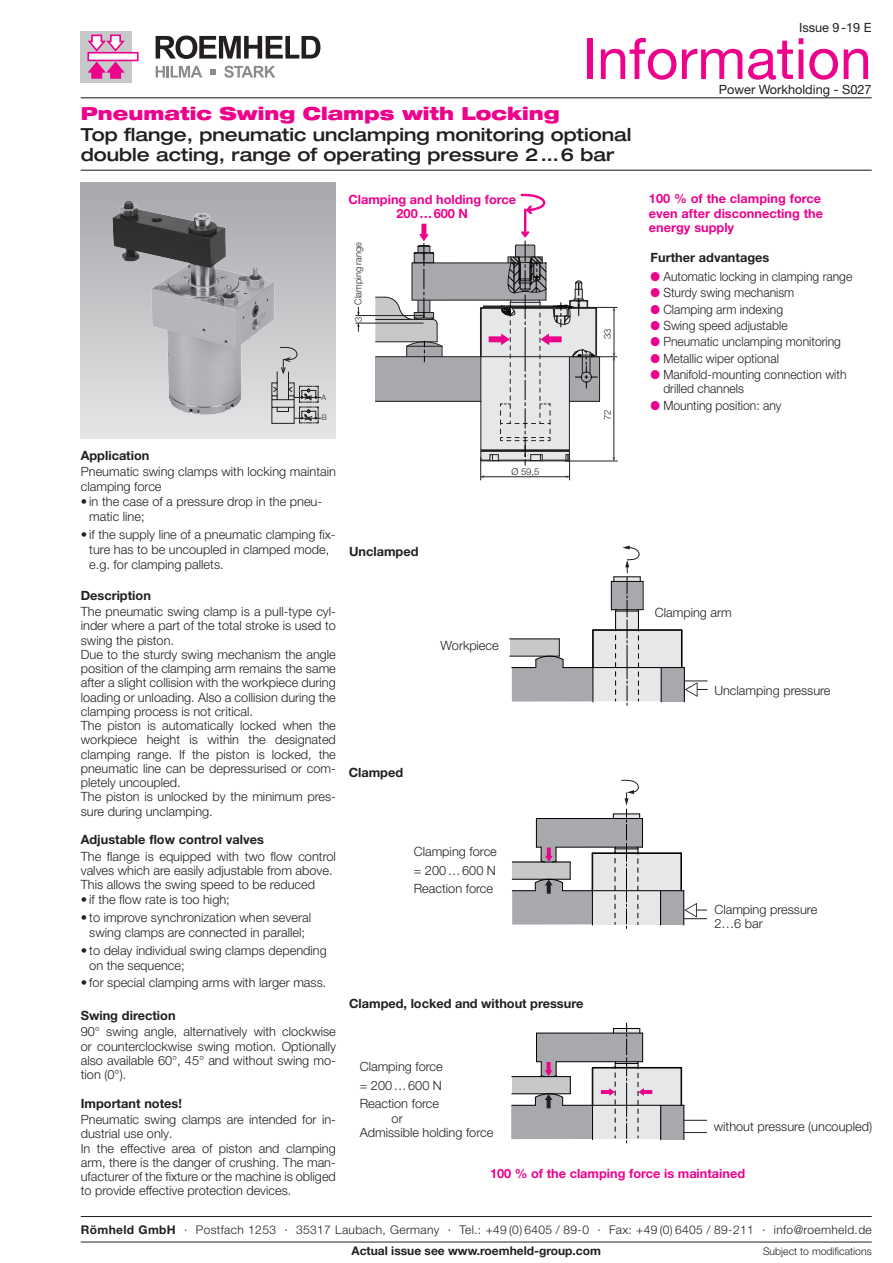
<style>
.page{position:relative;width:893px;height:1263px;background:#fff}
.page>*{position:absolute;margin:0;border:0;box-sizing:border-box;transform-origin:0 0}
.t1{font:57px "Helvetica Neue LT Pro";color:#ed028c}
.t2{font:500 expanded 18px/20.2px "Helvetica Neue LT Pro";color:#231f20}
.t3{font:900 expanded 18px "Helvetica Neue LT Pro";color:#ed028c}
.t4{font:300 12.75px/14.2px "Helvetica Neue LT Pro";color:#231f20}
.t5{font:300 12.75px/14.2px "Helvetica Neue LT Pro";color:#231f20;scale:.95 1}
.t6{font:700 12.75px "Helvetica Neue LT Pro";color:#231f20}
.t7{font:700 12.75px/14.2px "Helvetica Neue LT Pro";color:#ed028c}
.t8{font:12.75px "Helvetica Neue LT Pro";color:#231f20}
.t9{font:300 12px "Helvetica Neue LT Pro";letter-spacing:.03em;color:#231f20}
.t10{font:700 12px "Helvetica Neue LT Pro";color:#231f20}
.t11{font:300 10.5px "Helvetica Neue LT Pro";color:#231f20}
.t12{font:300 9.45px "Helvetica Neue LT Pro";color:#231f20}
.t13{font:300 7.5px "Helvetica Neue LT Pro";color:#231f20}
.s1{color:#ed028c}
.s2{font-weight:700}
</style>
<div class="page">
<div style="left:81px;top:31px;width:51px;height:51px;background:#c7c8ca"></div>
<svg style="left:87px;top:52px;width:52px;height:9px"></svg>
<svg style="left:87px;top:34px;width:40px;height:19px"></svg>
<svg style="left:87px;top:60px;width:40px;height:19px"></svg>
<svg style="left:156px;top:36px;width:164px;height:23px"></svg>
<svg style="left:156px;top:66px;width:46px;height:12px"></svg>
<svg style="left:224px;top:66px;width:51px;height:12px"></svg>
<svg style="left:210px;top:69px;width:6px;height:6px"></svg>
<hr style="left:81px;top:170px;width:791px;height:1px;background:#231f20">
<hr style="left:81px;top:97px;width:791px;height:1px;background:#231f20">
<div style="left:81px;top:183px;width:255px;height:255px;background:linear-gradient(to bottom,#a7a8ac,#e4e5e7)"></div>
<img style="left:93px;top:183px;width:205px;height:248px">
<div style="left:569px;top:357px;width:31px;height:44px;background:#a8a9ad"></div>
<hr style="left:599px;top:357px;width:1px;height:44px;background:#231f20">
<hr style="left:569px;top:401px;width:30px;height:1px;background:#231f20">
<hr style="left:356px;top:315px;width:67px;height:1px;background:#231f20">
<hr style="left:356px;top:323px;width:67px;height:1px;background:#231f20">
<svg style="left:357px;top:307px;width:3px;height:9px"></svg>
<svg style="left:357px;top:323px;width:3px;height:8px"></svg>
<hr style="left:566px;top:461px;width:51px;height:1px;background:#231f20">
<hr style="left:573px;top:356px;width:44px;height:1px;background:#231f20">
<hr style="left:573px;top:307px;width:44px;height:1px;background:#231f20">
<hr style="left:614px;top:309px;width:1px;height:46px;background:#231f20">
<hr style="left:614px;top:358px;width:1px;height:102px;background:#231f20">
<svg style="left:612px;top:353px;width:3px;height:7px"></svg>
<svg style="left:375px;top:193px;width:222px;height:287px"></svg>
<div style="left:509px;top:639px;width:50px;height:17px;background:#c7c8ca"></div>
<div style="left:509px;top:639px;width:50px;height:17px;border:1px solid #fff"></div>
<hr style="left:510px;top:638px;width:49px;height:1px;background:#000001">
<hr style="left:510px;top:656px;width:49px;height:1px;background:#000001">
<svg style="left:512px;top:545px;width:195px;height:160px"></svg>
<svg style="left:512px;top:779px;width:195px;height:149px"></svg>
<svg style="left:511px;top:1023px;width:196px;height:120px"></svg>
<svg style="left:271px;top:347px;width:51px;height:77px;background:#bababc"></svg>
<hr style="left:81px;top:1242px;width:791px;height:1px;background:#231f20">
<hr style="left:81px;top:1216px;width:791px;height:1px;background:#231f20">
<p class="t8" style="left:799px;top:19px;width:74px">Issue 9-19 E</p>
<h1 class="t1" style="left:582px;top:24px;width:291px">Information</h1>
<p class="t8" style="left:719px;top:82px;width:154px">Power Workholding - S027</p>
<h2 class="t3" style="left:81px;top:102px;width:481px">Pneumatic Swing Clamps with Locking</h2>
<h2 class="t2" style="left:81px;top:123px;width:552px">Top flange, pneumatic unclamping monitoring optional double acting, range of operating pressure 2…6 bar</h2>
<p class="t7" style="left:348px;top:192px;width:169px;text-align:center">Clamping and holding force<br>200…600 N</p>
<p class="t12" style="left:352px;top:305px;width:64px;rotate:-90deg">Clamping range</p>
<p class="t12" style="left:353px;top:322px;width:7px;rotate:-90deg">3</p>
<p class="t13" style="left:322px;top:392px;width:6px">A</p>
<p class="t13" style="left:322px;top:413px;width:7px">B</p>
<p class="t12" style="left:602px;top:339px;width:12px;rotate:-90deg">33</p>
<p class="t12" style="left:602px;top:420px;width:12px;rotate:-90deg">72</p>
<p class="t7" style="left:649px;top:192px;width:176px">100 % of the clamping force even after disconnecting the energy supply</p>
<p class="t6" style="left:651px;top:250px;width:120px">Further advantages</p>
<p class="t5" style="left:651px;top:269px;width:214px"><span class="s1">●</span> Automatic locking in clamping range</p>
<p class="t5" style="left:651px;top:285px;width:153px"><span class="s1">●</span> Sturdy swing mechanism</p>
<p class="t5" style="left:651px;top:302px;width:141px"><span class="s1">●</span> Clamping arm indexing</p>
<p class="t5" style="left:651px;top:318px;width:146px"><span class="s1">●</span> Swing speed adjustable</p>
<p class="t5" style="left:651px;top:334px;width:202px"><span class="s1">●</span> Pneumatic unclamping monitoring</p>
<p class="t5" style="left:651px;top:351px;width:137px"><span class="s1">●</span> Metallic wiper optional</p>
<p class="t5" style="left:663px;top:367px;width:194px;text-indent:-13px"><span class="s1">●</span> Manifold-mounting connection with drilled channels</p>
<p class="t5" style="left:651px;top:398px;width:139px"><span class="s1">●</span> Mounting position: any</p>
<p class="t6" style="left:81px;top:447px;width:70px">Application</p>
<p class="t4" style="left:81px;top:464px;width:257px">Pneumatic swing clamps with locking maintain clamping force</p>
<p class="t4" style="left:89px;top:493px;width:234px;line-height:15.3px;text-indent:-9px">• in the case of a pressure drop in the pneu&shy;matic line;</p>
<p class="t4" style="left:89px;top:526px;width:248px;line-height:15.3px;text-indent:-9px">• if the supply line of a pneumatic clamping fix&shy;ture has to be uncoupled in clamped mode, e.g. for clamping pallets.</p>
<p class="t6" style="left:81px;top:587px;width:72px">Description</p>
<p class="t4" style="left:81px;top:604px;width:257px">The pneumatic swing clamp is a pull-type cyl&shy;inder where a part of the total stroke is used to swing the piston.<br>Due to the sturdy swing mechanism the angle position of the clamping arm remains the same after a slight collision with the workpiece during loading or unloading. Also a collision during the clamping process is not critical.<br>The piston is automatically locked when the workpiece height is within the designated clamping range. If the piston is locked, the pneumatic line can be depressurised or com&shy;pletely uncoupled.<br>The piston is unlocked by the minimum pres&shy;sure during unclamping.</p>
<p class="t6" style="left:81px;top:832px;width:185px">Adjustable flow control valves</p>
<p class="t4" style="left:81px;top:849px;width:257px">The flange is equipped with two flow control valves which are easily adjustable from above.<br>This allows the swing speed to be reduced</p>
<p class="t4" style="left:81px;top:892px;width:151px">• if the flow rate is too high;</p>
<p class="t4" style="left:81px;top:909px;width:232px;line-height:15.3px;text-align:center">• to improve synchronization when several swing clamps are connected in parallel;</p>
<p class="t4" style="left:89px;top:942px;width:239px;line-height:15.3px;text-indent:-9px">• to delay individual swing clamps depending on the sequence;</p>
<p class="t4" style="left:81px;top:975px;width:247px">• for special clamping arms with larger mass.</p>
<p class="t6" style="left:81px;top:1008px;width:96px">Swing direction</p>
<p class="t4" style="left:81px;top:1024px;width:257px;text-align:justify">90° swing angle, alternatively with clockwise or counterclockwise swing motion. Optionally also available 60°, 45° and without swing mo&shy;tion (0°).</p>
<p class="t6" style="left:81px;top:1095px;width:103px">Important notes!</p>
<p class="t4" style="left:81px;top:1112px;width:257px">Pneumatic swing clamps are intended for in&shy;dustrial use only.<br>In the effective area of piston and clamping arm, there is the danger of crushing. The man&shy;ufacturer of the fixture or the machine is obliged to provide effective protection devices.</p>
<p class="t6" style="left:349px;top:543px;width:71px">Unclamped</p>
<p class="t12" style="left:511px;top:466px;width:30px">Ø 59,5</p>
<p class="t4" style="left:441px;top:638px;width:60px">Workpiece</p>
<p class="t6" style="left:349px;top:765px;width:56px">Clamped</p>
<p class="t4" style="left:414px;top:842px;width:85px;line-height:18.5px;text-align:justify">Clamping force = 200…600 N Reaction force</p>
<p class="t6" style="left:349px;top:996px;width:236px">Clamped, locked and without pressure</p>
<p class="t4" style="left:655px;top:605px;width:78px">Clamping arm</p>
<p class="t4" style="left:714px;top:683px;width:118px">Unclamping pressure</p>
<p class="t4" style="left:714px;top:902px;width:104px">Clamping pressure<br>2…6 bar</p>
<p class="t4" style="left:360px;top:1057px;width:85px;line-height:18.5px;text-align:justify">Clamping force = 200…600 N Reaction force</p>
<p class="t4" style="left:360px;top:1111px;width:135px;text-indent:32px">or<br>Admissible holding force</p>
<p class="t4" style="left:714px;top:1119px;width:160px">without pressure (uncoupled)</p>
<p class="t7" style="left:490px;top:1166px;width:257px">100 % of the clamping force is maintained</p>
<p class="t9" style="left:81px;top:1222px;width:792px"><span class="s2">Römheld GmbH</span> · Postfach 1253 · 35317 Laubach, Germany · Tel.: +49 (0) 6405 / 89-0 · Fax: +49 (0) 6405 / 89-211 · info@roemheld.de</p>
<p class="t10" style="left:351px;top:1243px;width:251px">Actual issue see www.roemheld-group.com</p>
<p class="t11" style="left:763px;top:1244px;width:110px">Subject to modifications</p>
</div>
